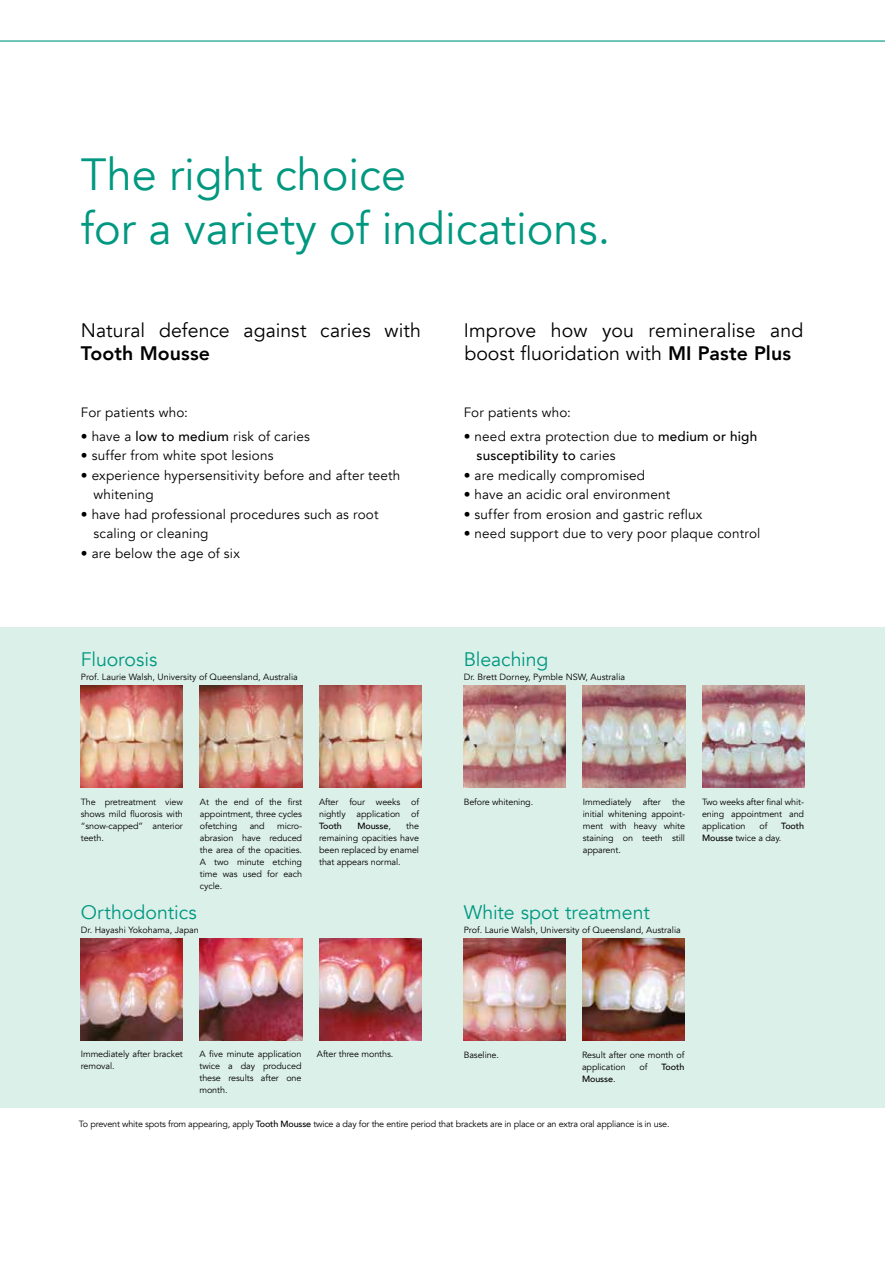
<style>
.page{position:relative;width:885px;height:1263px;background:#fff}
.page>*{position:absolute;margin:0;border:0;box-sizing:border-box;transform-origin:0 0}
.t1{font:45px/54px "Avenir";color:#009880}
.t2{font:19.5px/22.5px "Avenir";letter-spacing:.005em;color:#000}
.t3{font:19.5px "Avenir";letter-spacing:-.005em;color:#009880}
.t4{font:800 19.5px "Avenir";color:#000}
.t5{font:13.5px/19.5px "Avenir";letter-spacing:.01em;color:#000}
.t6{font:9px/12px "Avenir";letter-spacing:-.01em;color:#000;text-align:justify}
.t7{font:500 9px/12px "Avenir";letter-spacing:-.01em;color:#000}
.s1{font-weight:800}
.s2{font-weight:500}
.s3{font-weight:400}
</style>
<div class="page">
<div style="left:0;top:627px;width:884px;height:481px;background:#dcf0ea"></div>
<img style="left:81px;top:685px;width:102px;height:102px">
<img style="left:463px;top:939px;width:103px;height:102px">
<img style="left:582px;top:938px;width:102px;height:102px">
<img style="left:200px;top:685px;width:102px;height:102px">
<img style="left:319px;top:685px;width:102px;height:102px">
<img style="left:463px;top:685px;width:103px;height:102px">
<img style="left:583px;top:685px;width:102px;height:102px">
<img style="left:702px;top:685px;width:102px;height:102px">
<img style="left:81px;top:938px;width:102px;height:102px">
<img style="left:200px;top:938px;width:102px;height:102px">
<img style="left:319px;top:938px;width:102px;height:102px">
<svg style="left:0;top:40px;width:884px;height:2px;background:#6fc4b7"></svg>
<h1 class="t1" style="left:81px;top:148px;width:531px">The right choice<br>for a variety of indications.</h1>
<h2 class="t2" style="left:81px;top:320px;width:341px">Natural defence against caries with</h2>
<h2 class="t4" style="left:81px;top:338px;width:130px">Tooth Mousse</h2>
<h2 class="t2" style="left:464px;top:320px;width:341px">Improve how you remineralise and boost fluoridation with <span class="s1">MI Paste Plus</span></h2>
<h3 class="t5" style="left:81px;top:403px;width:108px">For patients who:</h3>
<h3 class="t5" style="left:81px;top:427px;width:230px">• have a <span class="s2">low to medium</span> risk of caries</h3>
<h3 class="t5" style="left:81px;top:446px;width:194px">• suffer from white spot lesions</h3>
<h3 class="t5" style="left:94px;top:466px;width:308px;text-indent:-13px">• experience hypersensitivity before and after teeth whitening</h3>
<h3 class="t5" style="left:94px;top:505px;width:286px;text-indent:-13px">• have had professional procedures such as root scaling or cleaning</h3>
<h3 class="t5" style="left:81px;top:544px;width:160px">• are below the age of six</h3>
<h3 class="t5" style="left:463px;top:403px;width:108px">For patients who:</h3>
<h3 class="t5" style="left:476px;top:427px;width:282px;text-indent:-13px">• need extra protection due to <span class="s2">medium or high susceptibility to</span> caries</h3>
<h3 class="t5" style="left:463px;top:466px;width:183px">• are medically compromised</h3>
<h3 class="t5" style="left:463px;top:485px;width:208px">• have an acidic oral environment</h3>
<h3 class="t5" style="left:463px;top:505px;width:240px">• suffer from erosion and gastric reflux</h3>
<h3 class="t5" style="left:463px;top:524px;width:298px">• need support due to very poor plaque control</h3>
<h2 class="t3" style="left:81px;top:647px;width:78px">Fluorosis</h2>
<h2 class="t3" style="left:463px;top:648px;width:86px">Bleaching</h2>
<p class="t6" style="left:81px;top:671px;width:218px">Prof. Laurie Walsh, University of Queensland, Australia</p>
<p class="t6" style="left:463px;top:671px;width:163px">Dr. Brett Dorney, Pymble NSW, Australia</p>
<p class="t6" style="left:81px;top:796px;width:104px">The pretreatment view shows mild fluorosis with “snow-capped” anterior teeth.</p>
<p class="t6" style="left:200px;top:796px;width:104px">At the end of the first appointment, three cycles ofetching</p>
<p class="t6" style="left:250px;top:820px;width:16px">and</p>
<p class="t6" style="left:200px;top:820px;width:104px;text-indent:77px">micro&shy;abrasion have reduced the area of the opacities.<br>A two minute etching time was used for each cycle.</p>
<p class="t6" style="left:319px;top:796px;width:101px">After four weeks of nightly application of</p>
<p class="t7" style="left:319px;top:819px;width:24px">Tooth</p>
<p class="t7" style="left:357px;top:819px;width:35px">Mousse<span class="s3">,</span></p>
<p class="t6" style="left:319px;top:820px;width:101px;text-indent:87px">the remaining opacities have been replaced by enamel that appears normal.</p>
<p class="t6" style="left:583px;top:796px;width:104px;text-indent:89px">the initial whitening appoint&shy;ment with heavy white staining on teeth still apparent.</p>
<p class="t6" style="left:702px;top:796px;width:104px">Two weeks after final whit&shy;ening appointment and application</p>
<p class="t6" style="left:463px;top:796px;width:71px">Before whitening.</p>
<p class="t6" style="left:583px;top:796px;width:50px">Immediately</p>
<p class="t6" style="left:642px;top:796px;width:19px">after</p>
<p class="t6" style="left:759px;top:820px;width:9px">of</p>
<p class="t7" style="left:702px;top:819px;width:104px;text-indent:79px">Tooth<br>Mousse <span class="s3">twice a day.</span></p>
<h2 class="t3" style="left:81px;top:901px;width:117px">Orthodontics</h2>
<h2 class="t3" style="left:463px;top:901px;width:187px">White spot treatment</h2>
<p class="t6" style="left:81px;top:924px;width:120px">Dr. Hayashi Yokohama, Japan</p>
<p class="t6" style="left:463px;top:924px;width:218px">Prof. Laurie Walsh, University of Queensland, Australia</p>
<p class="t6" style="left:81px;top:1048px;width:104px">Immediately after bracket removal.</p>
<p class="t6" style="left:199px;top:1048px;width:104px">A five minute application twice a day produced these results after one month.</p>
<p class="t6" style="left:317px;top:1048px;width:78px">After three months.</p>
<p class="t6" style="left:463px;top:1049px;width:37px">Baseline.</p>
<p class="t6" style="left:582px;top:1049px;width:104px">Result after one month of application</p>
<p class="t6" style="left:639px;top:1061px;width:9px">of</p>
<p class="t7" style="left:661px;top:1061px;width:24px">Tooth</p>
<p class="t7" style="left:582px;top:1073px;width:35px">Mousse<span class="s3">.</span></p>
<p class="t6" style="left:79px;top:1118px;width:592px">To prevent white spots from appearing, apply <span class="s2">Tooth Mousse</span> twice a day for the entire period that brackets are in place or an extra oral appliance is in use.</p>
</div>
